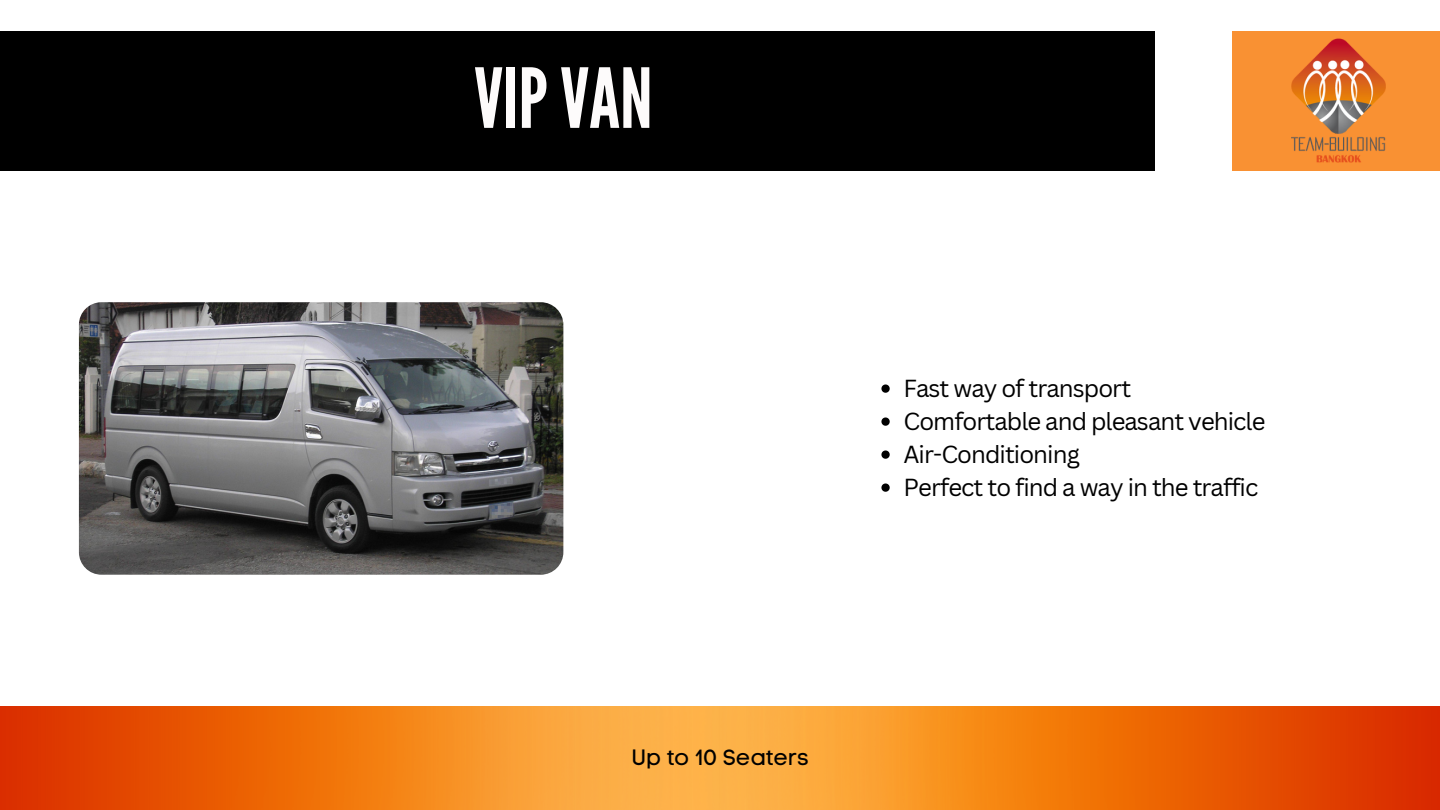
<style>
.page{position:relative;width:1440px;height:810px;background:#fff}
.page>*{position:absolute;margin:0;border:0;box-sizing:border-box;transform-origin:0 0}
.t1{font:82.5px "League Gothic";color:#fdfbfb}
.t2{font:24px/33px "Canva Sans";letter-spacing:-.04em;color:#000}
.t3{font:22px "Code Pro Normal LC";color:#000}
</style>
<div class="page">
<div style="left:0;top:32px;width:564px;height:139px;background:#000"></div>
<div style="left:549px;top:32px;width:605px;height:139px;background:#000"></div>
<div style="left:1233px;top:32px;width:207px;height:139px;background:#f99133"></div>
<img style="left:1291px;top:38px;width:95px;height:125px">
<img style="left:0;top:706px;width:1440px;height:104px">
<img style="left:79px;top:302px;width:484px;height:273px;border-radius:23px">
<svg style="left:881px;top:384px;width:9px;height:9px"></svg>
<svg style="left:881px;top:417px;width:9px;height:9px"></svg>
<svg style="left:881px;top:450px;width:9px;height:9px"></svg>
<svg style="left:881px;top:483px;width:9px;height:9px"></svg>
<h1 class="t1" style="left:474px;top:51px;width:180px">VIPVAN</h1>
<p class="t2" style="left:903px;top:371px;width:364px">Fast way of transport<br>Comfortable and pleasant vehicle<br>Air-Conditioning<br>Perfect to find a way in the traffic</p>
<p class="t3" style="left:631px;top:744px;width:179px">Up to 10 Seaters</p>
</div>
